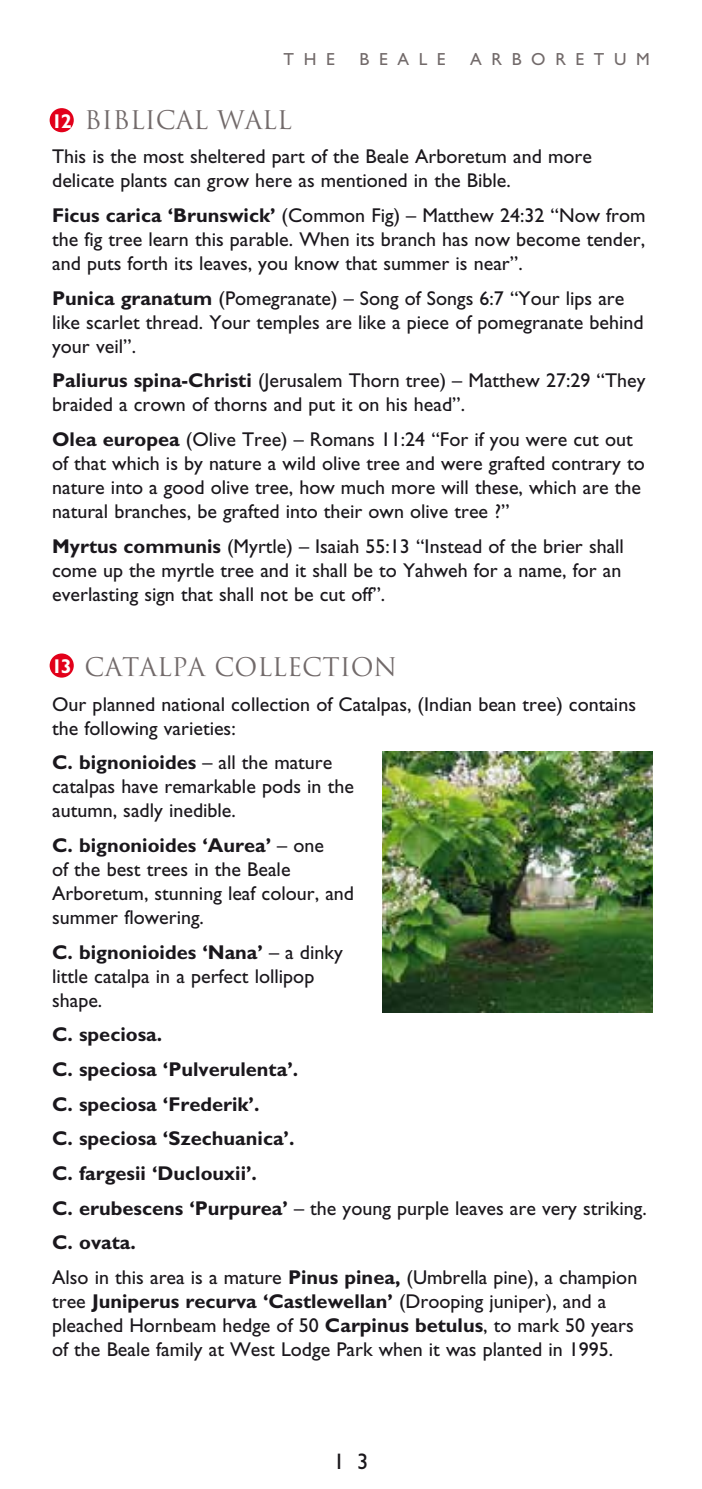
<style>
.page{position:relative;width:702px;height:1489px;background:#fff}
.page>*{position:absolute;margin:0;border:0;box-sizing:border-box;transform-origin:0 0}
.t1{font:25px "Trajan";color:#726a6a}
.t2{font:22.5px "Gill Sans";color:#1a171c}
.t3{font:20px/24px "Gill Sans";color:#1a171c}
.t4{font:700 20px/34.8px "Gill Sans";color:#1a171c}
.t5{font:700 20px "Gill Sans";color:#fff}
.t6{font:17.5px "Gill Sans";letter-spacing:.55em;color:#726a6a}
.s1{font-weight:700}
.s2{font-weight:400}
</style>
<div class="page">
<img style="left:383px;top:751px;width:269px;height:261px">
<div style="left:50px;top:108px;width:24px;height:24px;background:#e2001a;border-radius:50%"></div>
<div style="left:50px;top:653px;width:24px;height:24px;background:#e2001a;border-radius:50%"></div>
<p class="t6" style="left:283px;top:49px;width:53px">THE</p>
<p class="t6" style="left:359px;top:49px;width:88px">BEALE</p>
<p class="t6" style="left:470px;top:49px;width:181px">ARBORETUM</p>
<p class="t1" style="left:85px;top:104px;width:209px">BIBLICAL WALL</p>
<p class="t3" style="left:52px;top:145px;width:541px">This is the most sheltered part of the Beale Arboretum and more delicate plants can grow here as mentioned in the Bible.</p>
<p class="t3" style="left:52px;top:203px;width:595px;text-align:justify"><span class="s1">Ficus carica ‘Brunswick’</span> (Common Fig) – Matthew 24:32 “Now from the fig tree learn this parable. When its branch has now become tender, and puts forth its leaves, you know that summer is near”.</p>
<p class="t3" style="left:52px;top:286px;width:593px"><span class="s1">Punica granatum</span> (Pomegranate) – Song of Songs 6:7 “Your lips are like scarlet thread. Your temples are like a piece of pomegranate behind your veil”.</p>
<p class="t3" style="left:52px;top:369px;width:595px"><span class="s1">Paliurus spina-Christi</span> (Jerusalem Thorn tree) – Matthew 27:29 “They braided a crown of thorns and put it on his head”.</p>
<p class="t3" style="left:52px;top:427px;width:594px"><span class="s1">Olea europea</span> (Olive Tree) – Romans 11:24 “For if you were cut out of that which is by nature a wild olive tree and were grafted contrary to nature into a good olive tree, how much more will these, which are the natural branches, be grafted into their own olive tree ?”</p>
<p class="t3" style="left:52px;top:534px;width:573px"><span class="s1">Myrtus communis</span> (Myrtle) – Isaiah 55:13 “Instead of the brier shall come up the myrtle tree and it shall be to Yahweh for a name, for an everlasting sign that shall not be cut off”.</p>
<p class="t5" style="left:52px;top:109px;width:22px">12</p>
<p class="t1" style="left:85px;top:652px;width:314px">CATALPA COLLECTION</p>
<p class="t3" style="left:52px;top:692px;width:585px">Our planned national collection of Catalpas, (Indian bean tree) contains the following varieties:</p>
<p class="t3" style="left:52px;top:750px;width:303px"><span class="s1">C. bignonioides</span> – all the mature catalpas have remarkable pods in the autumn, sadly inedible.</p>
<p class="t3" style="left:52px;top:833px;width:303px"><span class="s1">C. bignonioides ‘Aurea’</span> – one<br>of the best trees in the Beale<br>Arboretum, stunning leaf colour, and summer flowering.</p>
<p class="t3" style="left:52px;top:940px;width:292px"><span class="s1">C. bignonioides ‘Nana’</span> – a dinky little catalpa in a perfect lollipop shape.</p>
<p class="t4" style="left:52px;top:1017px;width:596px">C. speciosa.<br>C. speciosa ‘Pulverulenta’.<br>C. speciosa ‘Frederik’.<br>C. speciosa ‘Szechuanica’.<br>C. fargesii ‘Duclouxii’.<br>C. erubescens ‘Purpurea’ <span class="s2">– the young purple leaves are very striking.<br></span>C. ovata.<br><span class="s2">Also in this area is a mature</span> Pinus pinea, <span class="s2">(Umbrella pine), a champion</span></p>
<p class="t3" style="left:52px;top:1289px;width:583px">tree <span class="s1">Juniperus recurva ‘Castlewellan’</span> (Drooping juniper), and a pleached Hornbeam hedge of 50 <span class="s1">Carpinus betulus</span>, to mark 50 years of the Beale family at West Lodge Park when it was planted in 1995.</p>
<p class="t5" style="left:52px;top:654px;width:22px">13</p>
<p class="t2" style="left:333px;top:1448px;width:36px">1 3</p>
</div>
